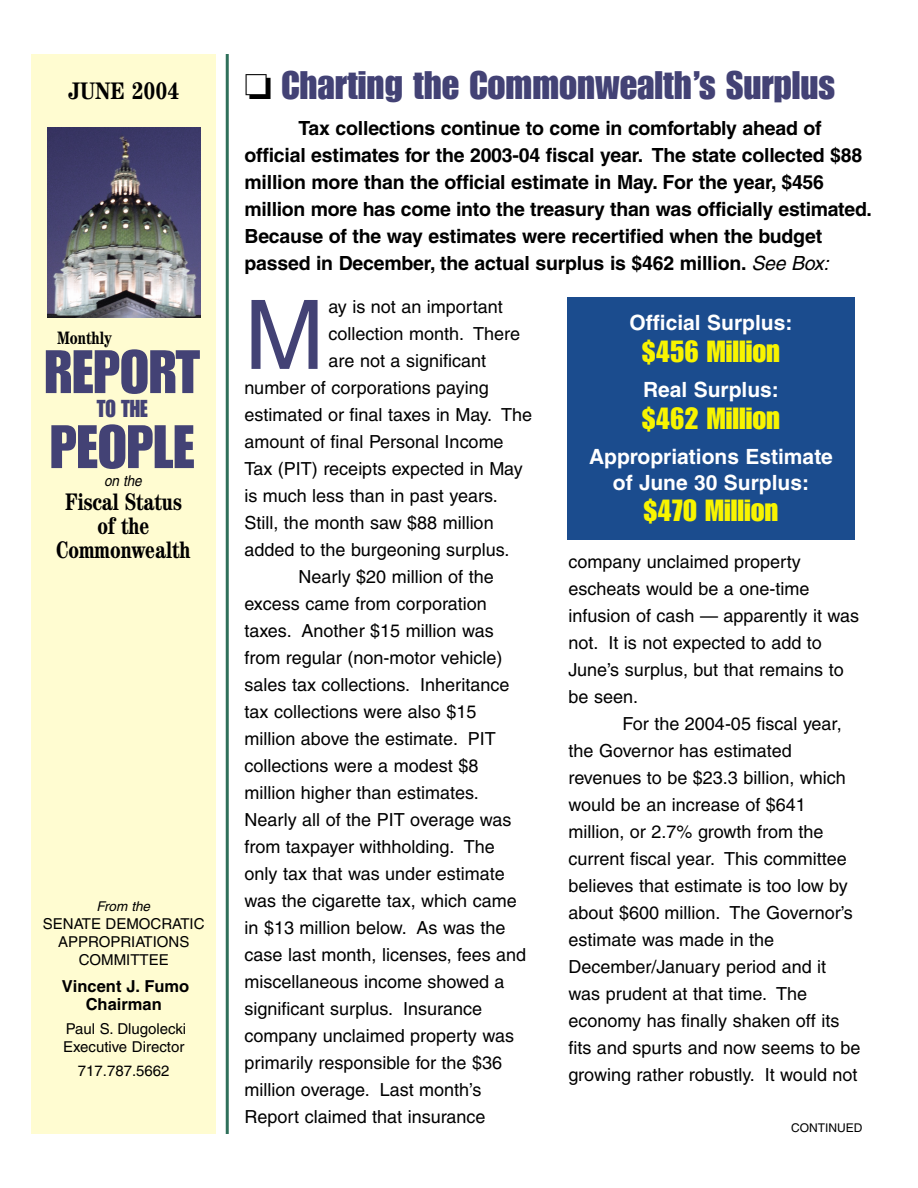
<style>
.page{position:relative;width:918px;height:1188px;background:#fff}
.page>*{position:absolute;margin:0;border:0;box-sizing:border-box;transform-origin:0 0}
.t1{font:96px "Helvetica";color:#434275}
.t2{font:60px "Impact";color:#434275}
.t3{font:39px "Impact";color:#434275}
.t4{font:30px "Impact";color:#f8f400}
.t5{font:700 condensed 24px/24px "Century";color:#000;text-align:center;scale:.92 1}
.t6{font:700 condensed 24px "Century";color:#000}
.t7{font:24px "Impact";color:#434275;scale:.9 1}
.t8{font:700 21px/25.2px "Helvetica";color:#fff;text-align:center}
.t9{font:700 19.5px/27px "Helvetica";letter-spacing:-.01em;color:#000}
.t10{font:18px/27px "Helvetica";color:#000}
.t11{font:700 condensed 18px "Century";color:#000;scale:.92 1}
.t12{font:700 16.5px/18px "Helvetica";color:#000;text-align:center}
.t13{font:15px/18px "Helvetica";color:#000;text-align:center}
.t14{font:italic 15px "Helvetica";color:#000;scale:.9 1}
.t15{font:italic 13.5px "Helvetica";color:#000}
.t16{font:12px "Helvetica";color:#000}
.s1{color:#000}
.s2{font-weight:400;font-style:italic}
</style>
<div class="page">
<div style="left:32px;top:54px;width:184px;height:1080px;background:#fffcd1"></div>
<hr style="left:226px;top:54px;width:3px;height:1080px;background:#2f705b">
<img style="left:48px;top:128px;width:153px;height:190px">
<div style="left:567px;top:297px;width:288px;height:243px;background:#1b4c8e"></div>
<h3 class="t6" style="left:68px;top:82px;width:113px">JUNE 2004</h3>
<p class="t11" style="left:57px;top:331px;width:61px">Monthly</p>
<h2 class="t2" style="left:45px;top:350px;width:157px">REPORT</h2>
<h3 class="t7" style="left:97px;top:400px;width:58px">TO THE</h3>
<h2 class="t2" style="left:50px;top:425px;width:146px">PEOPLE</h2>
<p class="t14" style="left:104px;top:475px;width:43px">on the</p>
<h3 class="t5" style="left:56px;top:492px;width:148px">Fiscal Status of the<br>Commonwealth</h3>
<p class="t15" style="left:96px;top:901px;width:55px">From the</p>
<p class="t13" style="left:43px;top:916px;width:163px">SENATE DEMOCRATIC<br>APPROPRIATIONS<br>COMMITTEE</p>
<p class="t12" style="left:62px;top:979px;width:129px">Vincent J. Fumo<br>Chairman</p>
<p class="t13" style="left:63px;top:1021px;width:125px;text-align:left">Paul S. Dlugolecki<br>Executive Director</p>
<p class="t13" style="left:78px;top:1063px;width:93px">717.787.5662</p>
<h3 class="t3" style="left:244px;top:71px;width:592px"><span class="s1">❏</span> Charting the Commonwealth’s Surplus</h3>
<p class="t9" style="left:245px;top:117px;width:629px;text-indent:54px">Tax collections continue to come in comfortably ahead of official estimates for the 2003-04 fiscal year. The state collected $88 million more than the official estimate in May. For the year, $456 million more has come into the treasury than was officially estimated.<br>Because of the way estimates were recertified when the budget passed in December, the actual surplus is $462 million. <span class="s2">See Box:</span></p>
<h1 class="t1" style="left:244px;top:300px;width:81px">M</h1>
<p class="t10" style="left:329px;top:295px;width:176px">ay is not an important</p>
<p class="t10" style="left:329px;top:322px;width:193px">collection month. There</p>
<p class="t10" style="left:329px;top:349px;width:159px">are not a significant</p>
<p class="t10" style="left:244px;top:376px;width:246px">number of corporations paying</p>
<p class="t10" style="left:244px;top:403px;width:289px">estimated or final taxes in May. The</p>
<p class="t10" style="left:244px;top:430px;width:261px">amount of final Personal Income</p>
<p class="t10" style="left:244px;top:457px;width:280px">Tax (PIT) receipts expected in May</p>
<p class="t10" style="left:244px;top:484px;width:255px">is much less than in past years.</p>
<p class="t10" style="left:244px;top:511px;width:251px">Still, the month saw $88 million</p>
<p class="t10" style="left:244px;top:538px;width:267px">added to the burgeoning surplus.</p>
<p class="t10" style="left:298px;top:565px;width:197px">Nearly $20 million of the</p>
<p class="t10" style="left:244px;top:592px;width:244px">excess came from corporation</p>
<p class="t10" style="left:244px;top:619px;width:251px">taxes. Another $15 million was</p>
<p class="t10" style="left:244px;top:646px;width:260px">from regular (non-motor vehicle)</p>
<p class="t10" style="left:244px;top:673px;width:266px">sales tax collections. Inheritance</p>
<p class="t10" style="left:244px;top:700px;width:233px">tax collections were also $15</p>
<p class="t10" style="left:244px;top:727px;width:253px">million above the estimate. PIT</p>
<p class="t10" style="left:244px;top:754px;width:235px">collections were a modest $8</p>
<p class="t10" style="left:244px;top:781px;width:236px">million higher than estimates.</p>
<p class="t10" style="left:244px;top:808px;width:269px">Nearly all of the PIT overage was</p>
<p class="t10" style="left:244px;top:835px;width:252px">from taxpayer withholding. The</p>
<p class="t10" style="left:244px;top:862px;width:262px">only tax that was under estimate</p>
<p class="t10" style="left:244px;top:889px;width:274px">was the cigarette tax, which came</p>
<p class="t10" style="left:244px;top:916px;width:262px">in $13 million below. As was the</p>
<p class="t10" style="left:244px;top:943px;width:283px">case last month, licenses, fees and</p>
<p class="t10" style="left:244px;top:970px;width:262px">miscellaneous income showed a</p>
<p class="t10" style="left:244px;top:997px;width:239px">significant surplus. Insurance</p>
<p class="t10" style="left:244px;top:1024px;width:271px">company unclaimed property was</p>
<p class="t10" style="left:244px;top:1051px;width:259px">primarily responsible for the $36</p>
<p class="t10" style="left:244px;top:1078px;width:238px">million overage. Last month’s</p>
<p class="t10" style="left:244px;top:1105px;width:243px">Report claimed that insurance</p>
<p class="t8" style="left:630px;top:312px;width:164px">Official Surplus:</p>
<h3 class="t4" style="left:642px;top:340px;width:140px">$456 Million</h3>
<p class="t8" style="left:643px;top:379px;width:137px">Real Surplus:</p>
<h3 class="t4" style="left:642px;top:407px;width:140px">$462 Million</h3>
<p class="t8" style="left:589px;top:447px;width:245px">Appropriations Estimate of June 30 Surplus:</p>
<h3 class="t4" style="left:643px;top:500px;width:137px">$470 Million</h3>
<p class="t10" style="left:568px;top:550px;width:292px">company unclaimed property escheats would be a one-time infusion of cash — apparently it was not. It is not expected to add to<br>June’s surplus, but that remains to be seen.</p>
<p class="t10" style="left:568px;top:712px;width:294px;text-indent:54px">For the 2004-05 fiscal year, the Governor has estimated revenues to be $23.3 billion, which would be an increase of $641 million, or 2.7% growth from the current fiscal year. This committee believes that estimate is too low by about $600 million. The Governor’s estimate was made in the<br>December/January period and it was prudent at that time. The economy has finally shaken off its fits and spurts and now seems to be growing rather robustly. It would not</p>
<p class="t16" style="left:791px;top:1123px;width:73px">CONTINUED</p>
</div>
